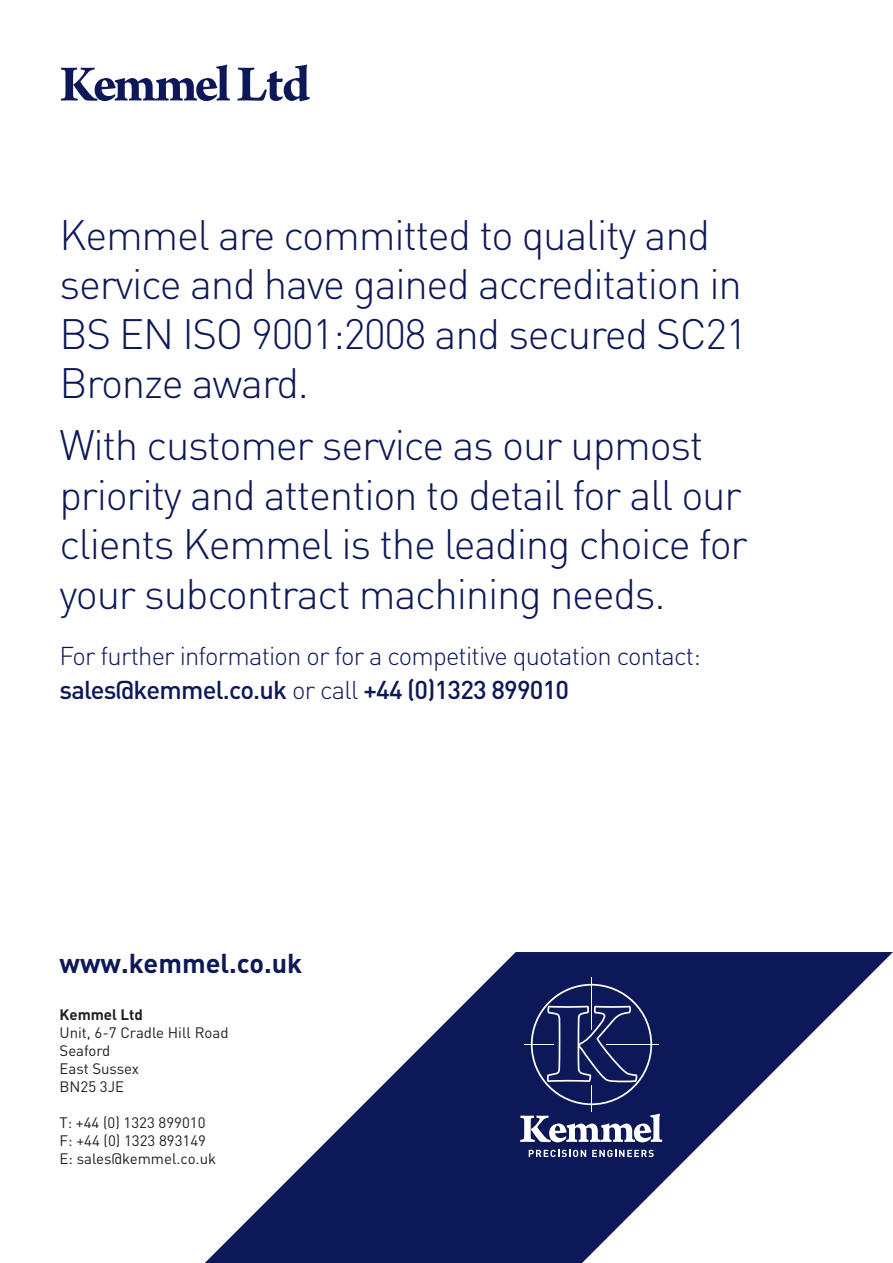
<style>
.page{position:relative;width:893px;height:1263px;background:#fff}
.page>*{position:absolute;margin:0;border:0;box-sizing:border-box;transform-origin:0 0}
.t1{font:700 54px "Arno Pro";letter-spacing:-.04em;color:#0d1858}
.t2{font:300 42px/49.5px "DIN";letter-spacing:-.03em;color:#0d1858}
.t3{font:700 27px "DIN";color:#0d1858}
.t4{font:300 25.5px/34.5px "DIN";letter-spacing:-.03em;color:#0d1858}
.t5{font:15px/18px "DIN";color:#231f20}
.t6{font:700 15px "DIN";color:#231f20}
.s1{font-weight:500}
</style>
<div class="page">
<svg style="left:205px;top:952px;width:688px;height:311px"></svg>
<hr style="left:591px;top:977px;width:1px;height:52px;background:#fff">
<svg style="left:520px;top:984px;width:142px;height:158px;background:#323b71"></svg>
<svg style="left:529px;top:1150px;width:57px;height:7px"></svg>
<svg style="left:592px;top:1150px;width:62px;height:7px"></svg>
<p class="t1" style="left:60px;top:65px;width:252px">KemmelLtd</p>
<p class="t2" style="left:60px;top:209px;width:689px">Kemmel are committed to quality and service and have gained accreditation in<br>BS EN ISO 9001:2008 and secured SC21<br>Bronze award.</p>
<p class="t2" style="left:60px;top:420px;width:690px">With customer service as our upmost priority and attention to detail for all our clients Kemmel is the leading choice for your subcontract machining needs.</p>
<p class="t4" style="left:60px;top:638px;width:643px">For further information or for a competitive quotation contact: <span class="s1">sales@kemmel.co.uk</span> or call <span class="s1">+44 (0)1323 899010</span></p>
<p class="t3" style="left:60px;top:947px;width:244px">www.kemmel.co.uk</p>
<p class="t6" style="left:60px;top:1005px;width:85px">Kemmel Ltd</p>
<p class="t5" style="left:60px;top:1023px;width:170px">Unit, 6-7 Cradle Hill Road<br>Seaford<br>East Sussex<br>BN25 3JE</p>
<p class="t5" style="left:60px;top:1113px;width:158px">T: +44 (0) 1323 899010<br>F: +44 (0) 1323 893149<br>E: sales@kemmel.co.uk</p>
</div>
